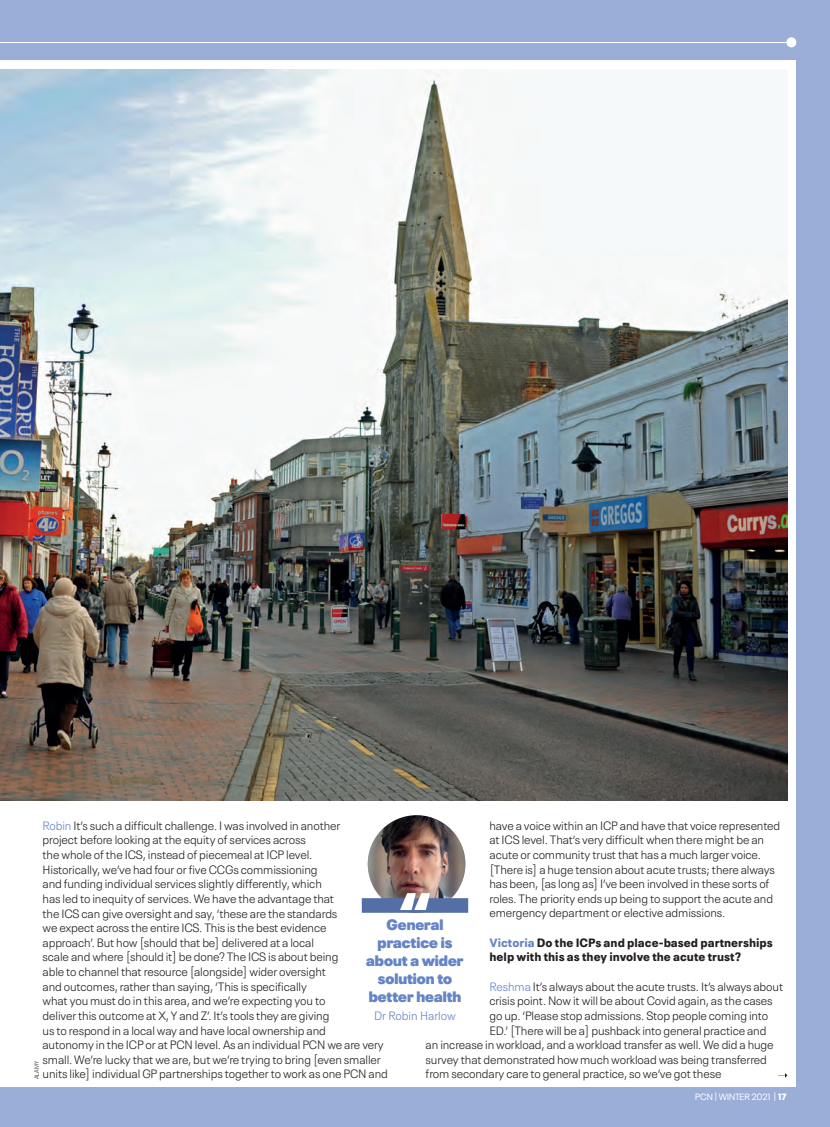
<style>
.page{position:relative;width:830px;height:1127px;background:#fff}
.page>*{position:absolute;margin:0;border:0;box-sizing:border-box;transform-origin:0 0}
.t1{font:900 15px/18px "Neue Plak";color:#6484c3;text-align:center}
.t2{font:300 12px/14.7px "Neue Plak Text";letter-spacing:-.01em;color:#231f20}
.t3{font:900 12px/14.7px "Neue Plak Text";color:#231f20}
.t4{font:300 12px "Neue Plak Text";color:#6484c3}
.t5{font:9px "Neue Plak";color:#fff}
.t6{font:300 6px "Neue Plak Text";letter-spacing:-.01em;color:#231f20}
.s1{color:#6484c3}
.s2{font-weight:900}
</style>
<div class="page">
<div style="left:0;top:0;width:829px;height:1127px;background:#9baed8"></div>
<div style="left:0;top:60px;width:795px;height:1027px;background:#fff"></div>
<hr style="left:0;top:42px;width:792px;height:1px;background:#fff">
<div style="left:786px;top:37px;width:10px;height:10px;background:#fff;border-radius:50%"></div>
<img style="left:0;top:69px;width:787px;height:731px">
<svg style="left:778px;top:1073px;width:9px;height:5px"></svg>
<img style="left:367px;top:815px;width:98px;height:98px;border-radius:49px">
<div style="left:361px;top:898px;width:107px;height:15px;background:#546fa6"></div>
<svg style="left:400px;top:893px;width:30px;height:17px"></svg>
<p class="t2" style="left:489px;top:817px;width:292px">have a voice within an ICP and have that voice represented at ICS level. That’s very difficult when there might be an acute or community trust that has a much larger voice. [There is] a huge tension about acute trusts; there always has been, [as long as] I’ve been involved in these sorts of roles. The priority ends up being to support the acute and emergency department or elective admissions.</p>
<p class="t3" style="left:489px;top:934px;width:285px"><span class="s1">Victoria</span> Do the ICPs and place-based partnerships help with this as they involve the acute trust?</p>
<p class="t2" style="left:489px;top:978px;width:295px"><span class="s1">Reshma</span> It’s always about the acute trusts. It’s always about</p>
<p class="t2" style="left:489px;top:992px;width:284px">crisis point. Now it will be about Covid again, as the cases</p>
<p class="t2" style="left:489px;top:1007px;width:280px">go up. ‘Please stop admissions. Stop people coming into</p>
<p class="t2" style="left:489px;top:1022px;width:278px">ED.’ [There will be a] pushback into general practice and</p>
<p class="t2" style="left:425px;top:1036px;width:349px">an increase in workload, and a workload transfer as well. We did a huge</p>
<p class="t2" style="left:425px;top:1051px;width:343px">survey that demonstrated how much workload was being transferred</p>
<p class="t2" style="left:425px;top:1065px;width:297px">from secondary care to general practice, so we’ve got these</p>
<p class="t2" style="left:43px;top:817px;width:347px"><span class="s1">Robin</span> It’s such a difficult challenge. I was involved in another<br>project before looking at the equity of services across<br>the whole of the ICS, instead of piecemeal at ICP level.<br>Historically, we’ve had four or five CCGs commissioning<br>and funding individual services slightly differently, which<br>has led to inequity of services. We have the advantage that<br>the ICS can give oversight and say, ‘these are the standards<br>we expect across the entire ICS. This is the best evidence<br>approach’. But how [should that be] delivered at a local<br>scale and where [should it] be done? The ICS is about being<br>able to channel that resource [alongside] wider oversight<br>and outcomes, rather than saying, ‘This is specifically<br>what you must do in this area, and we’re expecting you to<br>deliver this outcome at X, Y and Z’. It’s tools they are giving<br>us to respond in a local way and have local ownership and<br>autonomy in the ICP or at PCN level. As an individual PCN we are very small. We’re lucky that we are, but we’re trying to bring [even smaller units like] individual GP partnerships together to work as one PCN and</p>
<p class="t1" style="left:366px;top:913px;width:99px">General practice is about a wider solution to better health</p>
<p class="t4" style="left:374px;top:1006px;width:83px">Dr Robin Harlow</p>
<p class="t6" style="left:32px;top:1079px;width:20px;rotate:-90deg">ALAMY</p>
<p class="t5" style="left:694px;top:1090px;width:93px">PCN | WINTER 2021 | <span class="s2">17</span></p>
</div>
